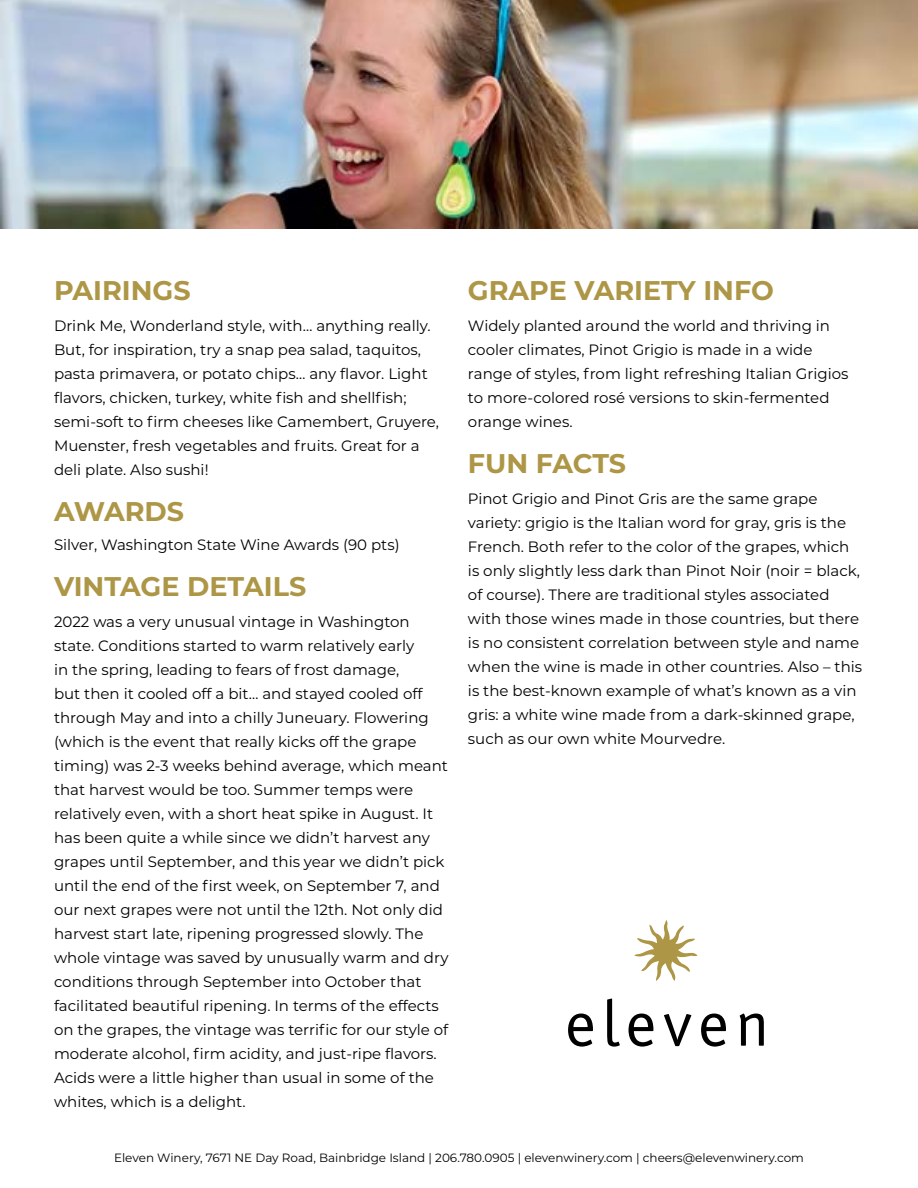
<style>
.page{position:relative;width:918px;height:1188px;background:#fff}
.page>*{position:absolute;margin:0;border:0;box-sizing:border-box;transform-origin:0 0}
.t1{font:700 27px "Montserrat";color:#ad9645}
.t2{font:15px/24px "Montserrat";color:#000}
.t3{font:12px "Montserrat";color:#000}
</style>
<div class="page">
<img style="left:0;top:0;width:918px;height:229px">
<svg style="left:568px;top:1014px;width:25px;height:33px"></svg>
<svg style="left:607px;top:999px;width:13px;height:48px"></svg>
<svg style="left:629px;top:1014px;width:24px;height:33px"></svg>
<svg style="left:664px;top:1014px;width:27px;height:32px"></svg>
<svg style="left:701px;top:1014px;width:25px;height:33px"></svg>
<svg style="left:740px;top:1014px;width:24px;height:32px"></svg>
<svg style="left:634px;top:920px;width:63px;height:61px"></svg>
<h1 class="t1" style="left:54px;top:271px;width:138px">PAIRINGS</h1>
<p class="t2" style="left:54px;top:313px;width:387px">Drink Me, Wonderland style, with… anything really.<br>But, for inspiration, try a snap pea salad, taquitos, pasta primavera, or potato chips… any flavor. Light flavors, chicken, turkey, white fish and shellfish; semi-soft to firm cheeses like Camembert, Gruyere, Muenster, fresh vegetables and fruits. Great for a deli plate. Also sushi!</p>
<h1 class="t1" style="left:54px;top:492px;width:132px">AWARDS</h1>
<p class="t2" style="left:54px;top:533px;width:347px">Silver, Washington State Wine Awards (90 pts)</p>
<h1 class="t1" style="left:54px;top:567px;width:254px">VINTAGE DETAILS</h1>
<p class="t2" style="left:54px;top:609px;width:396px">2022 was a very unusual vintage in Washington state. Conditions started to warm relatively early<br>in the spring, leading to fears of frost damage,<br>but then it cooled off a bit… and stayed cooled off through May and into a chilly Juneuary. Flowering (which is the event that really kicks off the grape timing) was 2-3 weeks behind average, which meant that harvest would be too. Summer temps were relatively even, with a short heat spike in August. It has been quite a while since we didn’t harvest any grapes until September, and this year we didn’t pick until the end of the first week, on September 7, and our next grapes were not until the 12th. Not only did harvest start late, ripening progressed slowly. The whole vintage was saved by unusually warm and dry conditions through September into October that facilitated beautiful ripening. In terms of the effects on the grapes, the vintage was terrific for our style of moderate alcohol, firm acidity, and just-ripe flavors.<br>Acids were a little higher than usual in some of the whites, which is a delight.</p>
<h1 class="t1" style="left:468px;top:271px;width:307px">GRAPE VARIETY INFO</h1>
<p class="t2" style="left:468px;top:313px;width:382px">Widely planted around the world and thriving in cooler climates, Pinot Grigio is made in a wide range of styles, from light refreshing Italian Grigios to more-colored rosé versions to skin-fermented orange wines.</p>
<h1 class="t1" style="left:468px;top:444px;width:160px">FUN FACTS</h1>
<p class="t2" style="left:468px;top:486px;width:396px">Pinot Grigio and Pinot Gris are the same grape variety: grigio is the Italian word for gray, gris is the French. Both refer to the color of the grapes, which is only slightly less dark than Pinot Noir (noir = black, of course). There are traditional styles associated with those wines made in those countries, but there is no consistent correlation between style and name when the wine is made in other countries. Also – this is the best-known example of what’s known as a vin gris: a white wine made from a dark-skinned grape, such as our own white Mourvedre.</p>
<p class="t3" style="left:114px;top:1150px;width:691px">Eleven Winery, 7671 NE Day Road, Bainbridge Island | 206.780.0905 | elevenwinery.com | cheers@elevenwinery.com</p>
</div>
